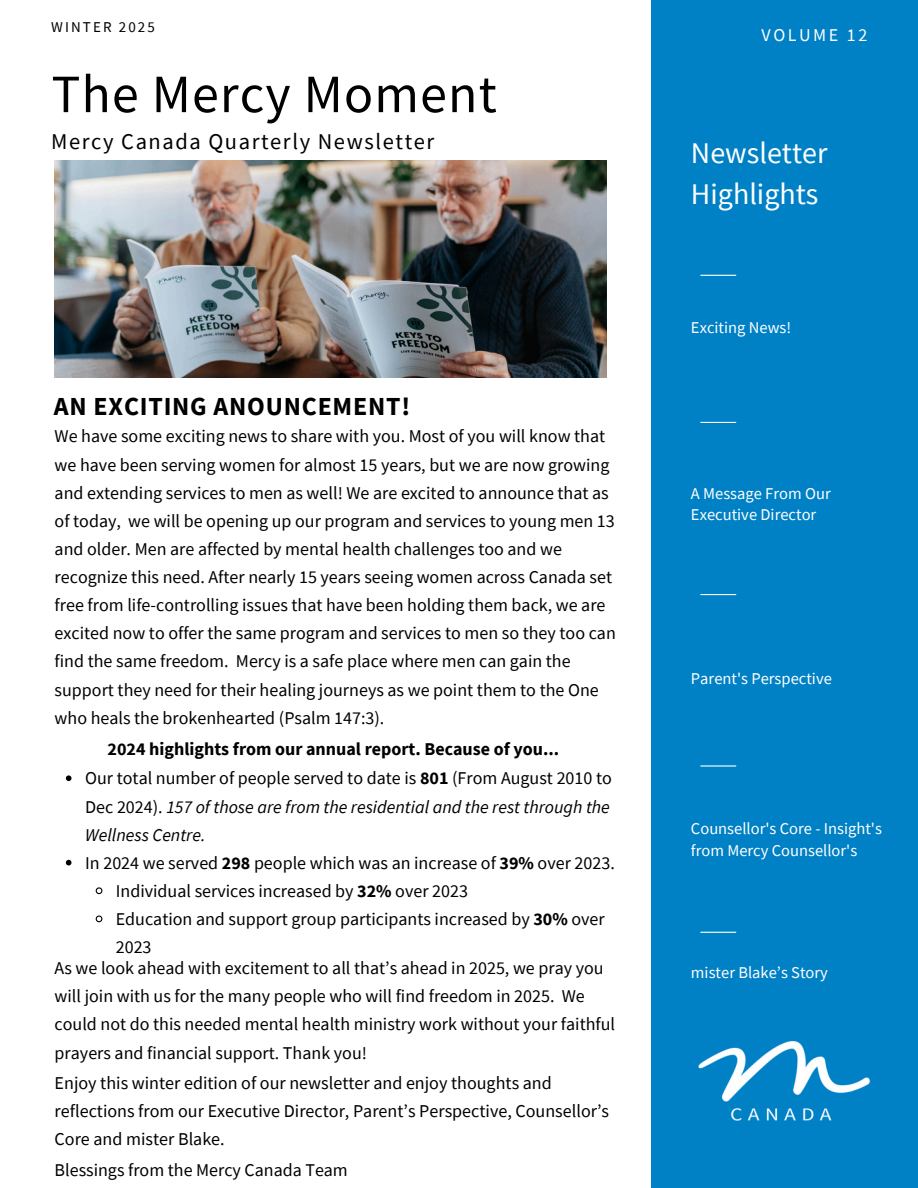
<style>
.page{position:relative;width:918px;height:1188px;background:#fff}
.page>*{position:absolute;margin:0;border:0;box-sizing:border-box;transform-origin:0 0}
.t1{font:54px "Source Sans Pro";letter-spacing:.02em;color:#000}
.t2{font:30px/41.7px "Source Sans Pro";color:#fff}
.t3{font:700 25.95px "Source Sans Pro";letter-spacing:.03em;color:#000}
.t4{font:22.5px "Source Sans Pro";letter-spacing:.07em;color:#000}
.t5{font:18px/28.2px "Source Sans Pro";color:#000}
.t6{font:italic 18px/28.2px "Source Sans Pro";color:#000;text-align:justify}
.t7{font:700 18px "Source Sans Pro";color:#000}
.t8{font:18px "Source Sans Pro";letter-spacing:.14em;color:#fff}
.t9{font:16.5px/21.3px "Source Sans Pro";color:#fff}
.t10{font:15px "Source Sans Pro";letter-spacing:.14em;color:#000}
.s1{font-style:normal}
.s2{font-weight:700;font-style:normal}
.s3{font-weight:700}
</style>
<div class="page">
<div style="left:651px;top:0;width:267px;height:1188px;background:#0081c6"></div>
<hr style="left:700px;top:275px;width:36px;height:1px;background:#fff">
<hr style="left:700px;top:594px;width:36px;height:1px;background:#fff">
<hr style="left:700px;top:422px;width:36px;height:1px;background:#fff">
<img style="left:698px;top:1041px;width:173px;height:80px">
<hr style="left:700px;top:765px;width:36px;height:2px;background:#fff">
<hr style="left:700px;top:932px;width:36px;height:1px;background:#fff">
<img style="left:55px;top:160px;width:552px;height:217px">
<svg style="left:66px;top:775px;width:5px;height:6px"></svg>
<svg style="left:66px;top:860px;width:5px;height:5px"></svg>
<svg style="left:95px;top:887px;width:8px;height:8px"></svg>
<svg style="left:95px;top:915px;width:8px;height:8px"></svg>
<p class="t10" style="left:51px;top:17px;width:105px">WINTER 2025</p>
<h3 class="t1" style="left:51px;top:59px;width:447px">The Mercy Moment</h3>
<p class="t4" style="left:51px;top:127px;width:385px">Mercy Canada Quarterly Newsletter</p>
<h6 class="t3" style="left:54px;top:389px;width:358px">AN EXCITING ANOUNCEMENT!</h6>
<p class="t5" style="left:55px;top:422px;width:563px">We have some exciting news to share with you. Most of you will know that we have been serving women for almost 15 years, but we are now growing and extending services to men as well! We are excited to announce that as of today, we will be opening up our program and services to young men 13 and older. Men are affected by mental health challenges too and we recognize this need. After nearly 15 years seeing women across Canada set free from life-controlling issues that have been holding them back, we are excited now to offer the same program and services to men so they too can find the same freedom. Mercy is a safe place where men can gain the support they need for their healing journeys as we point them to the One who heals the brokenhearted (Psalm 147:3).</p>
<p class="t7" style="left:108px;top:737px;width:453px">2024 highlights from our annual report. Because of you...</p>
<p class="t8" style="left:762px;top:24px;width:107px">VOLUME 12</p>
<h1 class="t2" style="left:691px;top:131px;width:138px">Newsletter<br>Highlights</h1>
<p class="t9" style="left:691px;top:316px;width:102px">Exciting News!</p>
<p class="t9" style="left:691px;top:482px;width:141px">A Message From Our<br>Executive Director</p>
<h4 class="t9" style="left:691px;top:668px;width:142px">Parent's Perspective</h4>
<p class="t6" style="left:85px;top:764px;width:528px"><span class="s1">Our total number of people served to date is</span> <span class="s2">801</span> <span class="s1">(From August 2010 to Dec 2024).</span> 157 of those are from the residential and the rest through the Wellness Centre.</p>
<p class="t5" style="left:85px;top:848px;width:531px">In 2024 we served <span class="s3">298</span> people which was an increase of <span class="s3">39%</span> over 2023.</p>
<h5 class="t5" style="left:116px;top:876px;width:354px">Individual services increased by <span class="s3">32%</span> over 2023</h5>
<h2 class="t5" style="left:116px;top:905px;width:490px">Education and support group participants increased by <span class="s3">30%</span> over<br>2023</h2>
<p class="t5" style="left:55px;top:954px;width:562px">As we look ahead with excitement to all that’s ahead in 2025, we pray you will join with us for the many people who will find freedom in 2025. We could not do this needed mental health ministry work without your faithful prayers and financial support. Thank you!</p>
<p class="t9" style="left:691px;top:961px;width:139px">mister Blake’s Story</p>
<p class="t9" style="left:691px;top:818px;width:192px">Counsellor's Core - Insight's from Mercy Counsellor's</p>
<p class="t5" style="left:55px;top:1069px;width:556px">Enjoy this winter edition of our newsletter and enjoy thoughts and reflections from our Executive Director, Parent’s Perspective, Counsellor’s<br>Core and mister Blake.</p>
<p class="t5" style="left:55px;top:1155px;width:295px">Blessings from the Mercy Canada Team</p>
</div>
